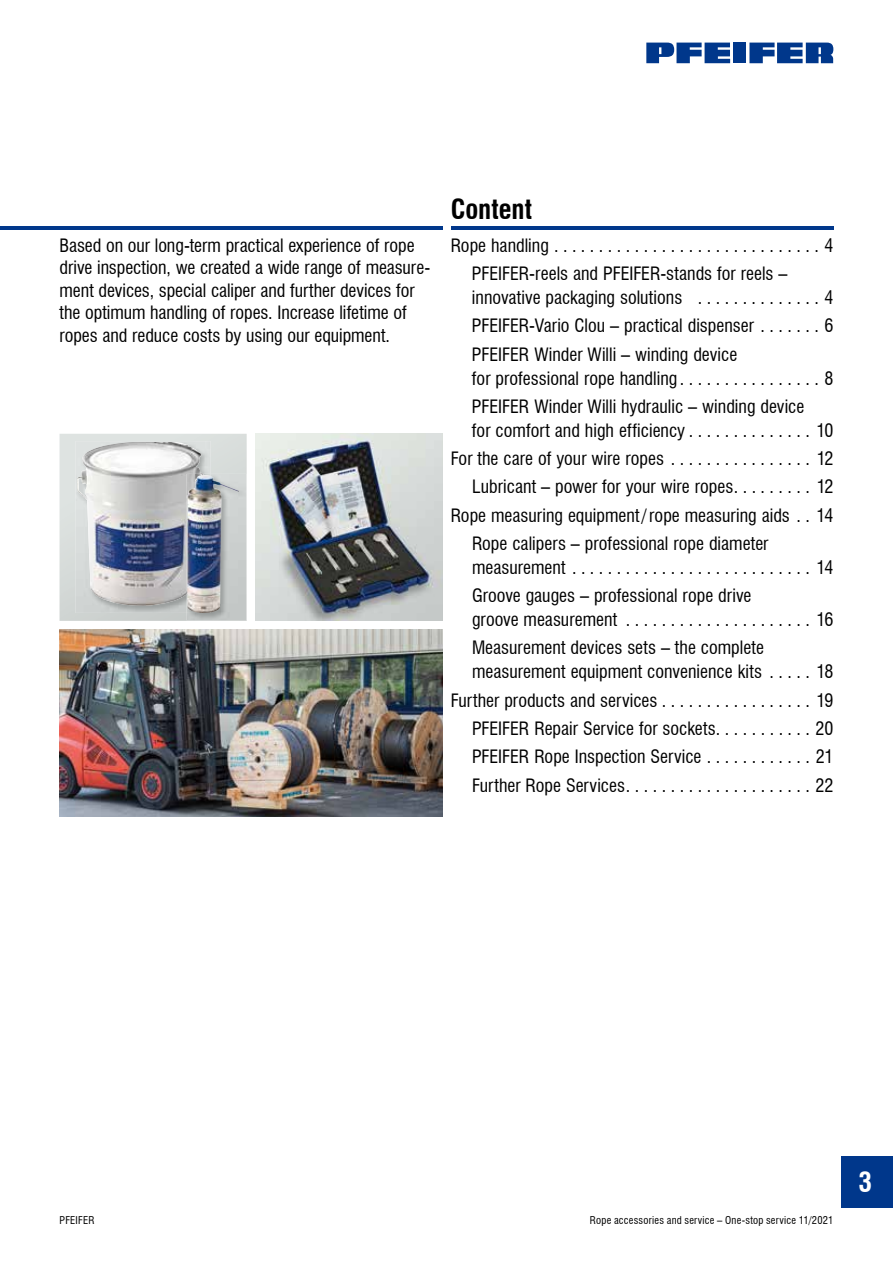
<style>
.page{position:relative;width:893px;height:1263px;background:#fff}
.page>*{position:absolute;margin:0;border:0;box-sizing:border-box;transform-origin:0 0}
.t1{font:700 condensed 27px "Swiss 721 BT";color:#000}
.t2{font:700 condensed 27px "Swiss 721 BT";color:#fff}
.t3{font:condensed 18px/28.2px "Swiss 721 BT";color:#000}
.t4{font:condensed 10.5px "Swiss 721 BT";letter-spacing:.025em;color:#000}
</style>
<div class="page">
<hr style="left:451px;top:226px;width:382px;height:3px;background:#00378b">
<hr style="left:0;top:226px;width:442px;height:3px;background:#00378b">
<img style="left:60px;top:434px;width:187px;height:187px">
<img style="left:76px;top:441px;width:135px;height:172px">
<img style="left:77px;top:442px;width:126px;height:164px">
<img style="left:186px;top:474px;width:60px;height:146px">
<img style="left:186px;top:474px;width:17px;height:120px">
<img style="left:187px;top:475px;width:52px;height:138px">
<img style="left:255px;top:434px;width:187px;height:187px">
<img style="left:60px;top:629px;width:382px;height:187px">
<div style="left:842px;top:1157px;width:51px;height:51px;background:#00378b"></div>
<div style="left:733px;top:43px;width:13px;height:20px;background:#00378b"></div>
<svg style="left:749px;top:43px;width:84px;height:20px;background:#315ea1"></svg>
<svg style="left:646px;top:43px;width:84px;height:20px"></svg>
<h1 class="t1" style="left:451px;top:193px;width:83px">Content</h1>
<p class="t3" style="left:60px;top:234px;width:372px;line-height:22.5px">Based on our long-term practical experience of rope drive inspection, we created a wide range of measure&shy;ment devices, special caliper and further devices for the optimum handling of ropes. Increase lifetime of ropes and reduce costs by using our equipment.</p>
<p class="t3" style="left:472px;top:231px;width:363px;text-indent:-21px">Rope handling . . . . . . . . . . . . . . . . . . . . . . . . . . . . . . 4<br>PFEIFER-reels and PFEIFER-stands for reels –</p>
<p class="t3" style="left:472px;top:283px;width:363px;text-align:justify">innovative packaging solutions . . . . . . . . . . . . . . 4<br>PFEIFER-Vario Clou – practical dispenser . . . . . . . 6<br>PFEIFER Winder Willi – winding device</p>
<p class="t3" style="left:472px;top:364px;width:363px">for professional rope handling . . . . . . . . . . . . . . . . 8<br>PFEIFER Winder Willi hydraulic – winding device</p>
<p class="t3" style="left:472px;top:416px;width:363px">for comfort and high efficiency . . . . . . . . . . . . . . 10</p>
<p class="t3" style="left:451px;top:444px;width:384px">For the care of your wire ropes . . . . . . . . . . . . . . . . 12</p>
<p class="t3" style="left:472px;top:473px;width:363px">Lubricant – power for your wire ropes. . . . . . . . . 12</p>
<p class="t3" style="left:451px;top:501px;width:384px">Rope measuring equipment / rope measuring aids . . 14</p>
<p class="t3" style="left:472px;top:529px;width:298px">Rope calipers – professional rope diameter</p>
<p class="t3" style="left:472px;top:553px;width:363px">measurement . . . . . . . . . . . . . . . . . . . . . . . . . . . 14<br>Groove gauges – professional rope drive</p>
<p class="t3" style="left:472px;top:605px;width:363px">groove measurement . . . . . . . . . . . . . . . . . . . . . 16<br>Measurement devices sets – the complete</p>
<p class="t3" style="left:451px;top:658px;width:384px;text-align:right">measurement equipment convenience kits . . . . . 18<br>Further products and services . . . . . . . . . . . . . . . . . 19<br>PFEIFER Repair Service for sockets. . . . . . . . . . . 20<br>PFEIFER Rope Inspection Service . . . . . . . . . . . . 21<br>Further Rope Services. . . . . . . . . . . . . . . . . . . . . 22</p>
<p class="t4" style="left:60px;top:1214px;width:36px">PFEIFER</p>
<p class="t4" style="left:590px;top:1214px;width:245px">Rope accessories and service – One-stop service 11/2021</p>
<h1 class="t2" style="left:858px;top:1166px;width:15px">3</h1>
</div>
